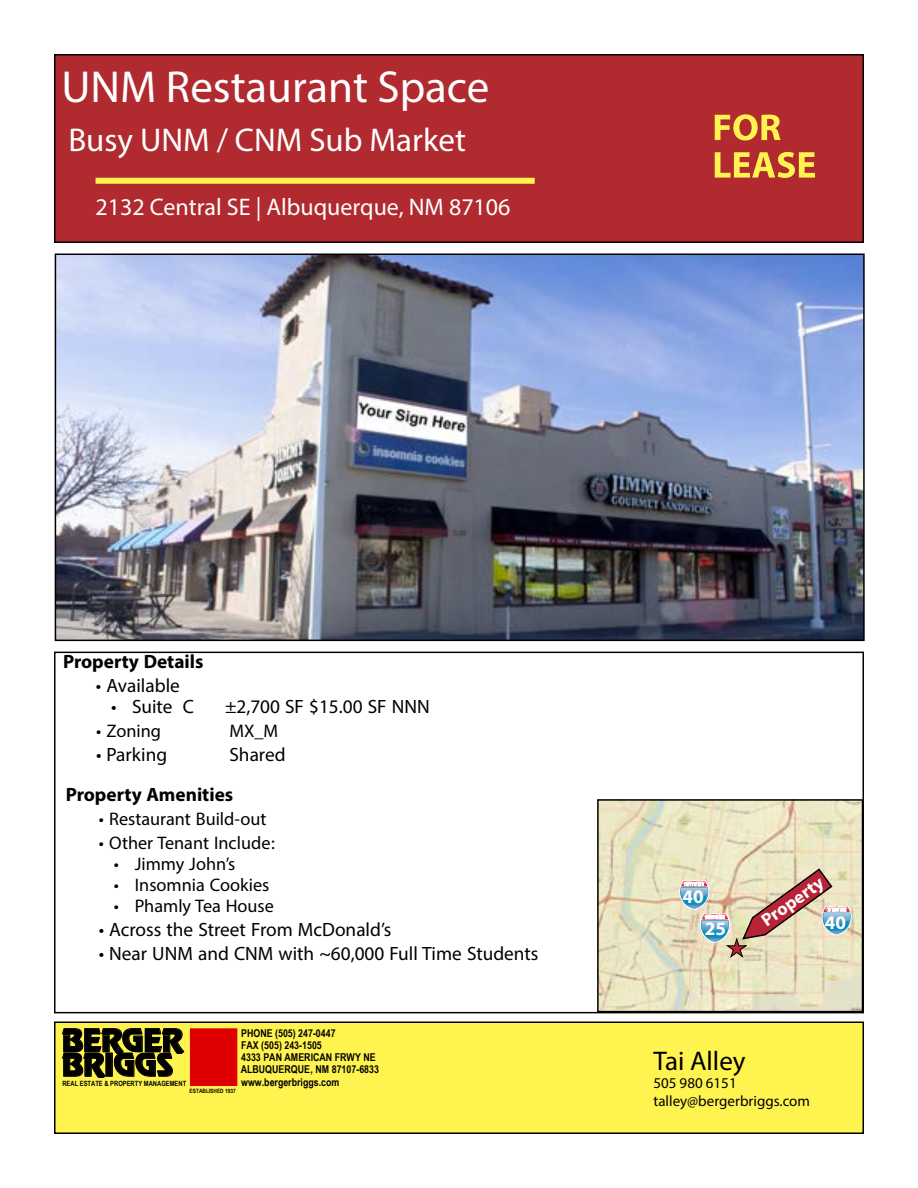
<style>
.page{position:relative;width:918px;height:1188px;background:#fff}
.page>*{position:absolute;margin:0;border:0;box-sizing:border-box;transform-origin:0 0}
.t1{font:700 52.5px/37.5px "Myriad Arabic";color:#fff44f}
.t2{font:45px "Myriad Pro";color:#fff}
.t3{font:33px "Myriad Pro";color:#fff}
.t4{font:31.35px/24.5px "Revue BT";letter-spacing:-.03em;color:#000}
.t5{font:27px "Myriad Arabic";color:#000}
.t6{font:700 27px "Myriad Arabic";color:#000}
.t7{font:27px "Myriad Pro";color:#000}
.t8{font:700 26.85px "Myriad Arabic";color:#fff}
.t9{font:25.5px "Myriad Arabic";color:#000}
.t10{font:24px "Myriad Pro";color:#fff}
.t11{font:700 18.15px "Myriad Pro";color:#fff}
.t12{font:15px/18px "Myriad Pro";color:#000}
.t13{font:700 10.8px/12.3px "Arial Narrow";color:#000}
.t14{font:700 7.2px "Arial Narrow";color:#000}
.t15{font:700 5.85px "Arial Narrow";color:#000}
</style>
<div class="page">
<div style="left:55px;top:1022px;width:808px;height:111px;background:#fff44f"></div>
<div style="left:54px;top:1022px;width:810px;height:112px;border:2px solid #000"></div>
<div style="left:190px;top:1029px;width:47px;height:57px;background:#de0000"></div>
<div style="left:190px;top:1028px;width:47px;height:58px;border:1px solid #de0000"></div>
<svg style="left:62px;top:1028px;width:122px;height:49px"></svg>
<div style="left:55px;top:55px;width:808px;height:187px;background:#b02a2f"></div>
<div style="left:54px;top:54px;width:810px;height:189px;border:2px solid #000"></div>
<div style="left:96px;top:178px;width:439px;height:6px;background:#fff44f"></div>
<img style="left:58px;top:257px;width:804px;height:381px">
<div style="left:55px;top:254px;width:810px;height:387px;border:2px solid #000"></div>
<div style="left:54px;top:652px;width:810px;height:361px;border:2px solid #000"></div>
<img style="left:600px;top:802px;width:260px;height:207px">
<div style="left:597px;top:799px;width:266px;height:213px;border:2px solid #000"></div>
<img style="left:678px;top:878px;width:1px;height:35px">
<img style="left:853px;top:904px;width:2px;height:34px">
<svg style="left:679px;top:867px;width:174px;height:92px;background:#cebdab"></svg>
<h2 class="t2" style="left:62px;top:59px;width:429px">UNM Restaurant Space</h2>
<p class="t3" style="left:68px;top:120px;width:399px">Busy UNM / CNM Sub Market</p>
<p class="t10" style="left:96px;top:192px;width:417px">2132 Central SE | Albuquerque, NM 87106</p>
<h1 class="t1" style="left:712px;top:103px;width:106px">FOR<br>LEASE</h1>
<p class="t6" style="left:63px;top:643px;width:142px">Property Details</p>
<p class="t5" style="left:96px;top:667px;width:85px">• Available</p>
<p class="t5" style="left:111px;top:688px;width:320px">• Suite C ±2,700 SF $15.00 SF NNN</p>
<p class="t9" style="left:96px;top:714px;width:66px">• Zoning</p>
<p class="t9" style="left:230px;top:714px;width:50px">MX_M</p>
<p class="t5" style="left:96px;top:736px;width:73px">• Parking</p>
<p class="t5" style="left:230px;top:736px;width:58px">Shared</p>
<p class="t6" style="left:66px;top:776px;width:169px">Property Amenities</p>
<p class="t9" style="left:99px;top:801px;width:169px">• Restaurant Build-out</p>
<p class="t9" style="left:99px;top:825px;width:179px">• Other Tenant Include:</p>
<p class="t9" style="left:114px;top:846px;width:123px">• Jimmy John’s</p>
<p class="t9" style="left:114px;top:867px;width:157px">• Insomnia Cookies</p>
<p class="t9" style="left:114px;top:888px;width:162px">• Phamly Tea House</p>
<p class="t5" style="left:99px;top:911px;width:294px">• Across the Street From McDonald’s</p>
<p class="t5" style="left:99px;top:935px;width:441px">• Near UNM and CNM with ~60,000 Full Time Students</p>
<p class="t4" style="left:61px;top:1028px;width:123px">BERGER<br>BRIGGS</p>
<p class="t14" style="left:62px;top:1078px;width:125px">REAL ESTATE &amp; PROPERTY MANAGEMENT</p>
<p class="t13" style="left:241px;top:1026px;width:140px">PHONE (505) 247-0447<br>FAX (505) 243-1505<br>4333 PAN AMERICAN FRWY NE<br>ALBUQUERQUE, NM 87107-6833 www.bergerbriggs.com</p>
<p class="t15" style="left:190px;top:1086px;width:48px">ESTABLISHED 1937</p>
<p class="t8" style="left:683px;top:878px;width:23px">40</p>
<p class="t8" style="left:705px;top:910px;width:23px">25</p>
<p class="t11" style="left:756px;top:912px;width:73px;rotate:-35deg">Property</p>
<p class="t8" style="left:825px;top:904px;width:23px">40</p>
<p class="t7" style="left:653px;top:1044px;width:94px">Tai Alley</p>
<p class="t12" style="left:653px;top:1073px;width:158px">505 980 6151 talley@bergerbriggs.com</p>
</div>
